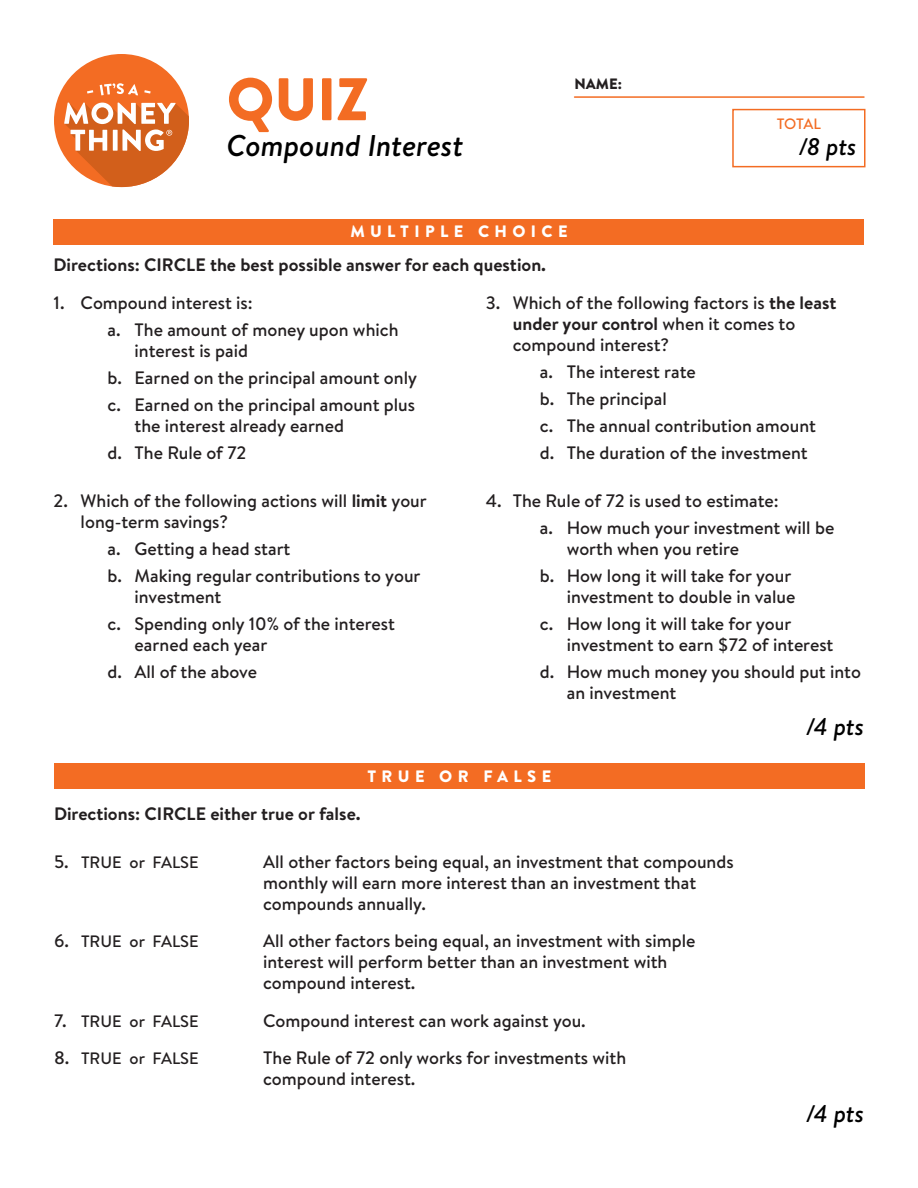
<style>
.page{position:relative;width:918px;height:1188px;background:#fff}
.page>*{position:absolute;margin:0;border:0;box-sizing:border-box;transform-origin:0 0}
.t1{font:900 60px "Brandon Text";color:#f36c23}
.t2{font:italic 500 30px "Brandon Text";color:#000}
.Points{font:italic 500 24px "Brandon Text";letter-spacing:-.005em;color:#000}
.Q_-_True_or_False{font:500 18px/21px "Brandon Text";color:#231f20}
.Overview_Text{font:700 18px "Brandon Text";color:#231f20}
.Directions{font:700 18px "Brandon Text";color:#231f20}
.Q_-_True_or_False-2{font:500 16.5px "Brandon Text";color:#231f20}
.Subhead_-_White{font:900 16.5px "Brandon Text";letter-spacing:.325em;color:#fff}
.Total{font:500 15px "Brandon Text";letter-spacing:-.025em;color:#f36c23}
.Name{font:900 15px "Brandon Text";color:#231f20}
.s1{font-weight:700}
.s2{font-size:18px}
</style>
<div class="page">
<div style="left:54px;top:763px;width:811px;height:26px;background:#f36c23"></div>
<div style="left:54px;top:219px;width:810px;height:26px;background:#f36c23"></div>
<div style="left:732px;top:109px;width:134px;height:58px;border:2px solid #f36c23"></div>
<hr style="left:575px;top:96px;width:289px;height:2px;background:#f36c23">
<div style="left:54px;top:54px;width:135px;height:133px;background:#f36c23;border-radius:50%"></div>
<svg style="left:100px;top:83px;width:38px;height:12px"></svg>
<svg style="left:87px;top:90px;width:6px;height:4px"></svg>
<svg style="left:144px;top:90px;width:7px;height:4px"></svg>
<svg style="left:64px;top:103px;width:125px;height:84px"></svg>
<p class="t1" style="left:227px;top:57px;width:144px">QUIZ</p>
<p class="t2" style="left:227px;top:125px;width:238px">Compound Interest</p>
<p class="Name" style="left:575px;top:73px;width:49px">NAME:</p>
<p class="Subhead_-_White" style="left:350px;top:220px;width:219px">MULTIPLE CHOICE</p>
<p class="Overview_Text" style="left:54px;top:252px;width:494px">Directions: CIRCLE the best possible answer for each question.</p>
<p class="Total" style="left:777px;top:113px;width:46px">TOTAL</p>
<p class="Points" style="left:799px;top:130px;width:59px">/8 pts</p>
<p class="Q_-_True_or_False" style="left:54px;top:292px;width:201px">1. Compound interest is:</p>
<p class="Q_-_True_or_False" style="left:135px;top:319px;width:265px;text-indent:-27px">a. The amount of money upon which interest is paid</p>
<p class="Q_-_True_or_False" style="left:108px;top:367px;width:311px">b. Earned on the principal amount only</p>
<p class="Q_-_True_or_False" style="left:135px;top:394px;width:282px;text-indent:-27px">c. Earned on the principal amount plus the interest already earned</p>
<p class="Q_-_True_or_False" style="left:108px;top:442px;width:140px">d. The Rule of 72</p>
<p class="Q_-_True_or_False" style="left:81px;top:490px;width:348px;text-indent:-27px">2. Which of the following actions will <span class="s1">limit</span> your long-term savings?</p>
<p class="Q_-_True_or_False" style="left:108px;top:538px;width:184px">a. Getting a head start</p>
<p class="Q_-_True_or_False" style="left:135px;top:565px;width:287px;text-indent:-27px">b. Making regular contributions to your investment</p>
<p class="Q_-_True_or_False" style="left:135px;top:613px;width:262px;text-indent:-27px">c. Spending only 10% of the interest earned each year</p>
<p class="Q_-_True_or_False" style="left:108px;top:661px;width:151px">d. All of the above</p>
<p class="Q_-_True_or_False" style="left:513px;top:292px;width:325px;text-indent:-27px">3. Which of the following factors is <span class="s1">the least under your control</span> when it comes to compound interest?</p>
<p class="Q_-_True_or_False" style="left:540px;top:361px;width:158px">a. The interest rate</p>
<p class="Q_-_True_or_False" style="left:540px;top:388px;width:129px">b. The principal</p>
<p class="Q_-_True_or_False" style="left:540px;top:415px;width:278px">c. The annual contribution amount</p>
<p class="Q_-_True_or_False" style="left:540px;top:442px;width:269px">d. The duration of the investment</p>
<p class="Q_-_True_or_False" style="left:486px;top:490px;width:294px">4. The Rule of 72 is used to estimate:</p>
<p class="Q_-_True_or_False" style="left:567px;top:517px;width:269px;text-indent:-27px">a. How much your investment will be worth when you retire</p>
<p class="Q_-_True_or_False" style="left:540px;top:565px;width:257px;text-align:right">b. How long it will take for your investment to double in value</p>
<p class="Q_-_True_or_False" style="left:567px;top:613px;width:268px;text-indent:-27px">c. How long it will take for your investment to earn $72 of interest</p>
<p class="Q_-_True_or_False" style="left:567px;top:661px;width:296px;text-indent:-27px">d. How much money you should put into an investment</p>
<p class="Points" style="left:806px;top:710px;width:59px">/4 pts</p>
<p class="Subhead_-_White" style="left:367px;top:764px;width:185px">TRUE OR FALSE</p>
<p class="Directions" style="left:54px;top:801px;width:308px">Directions: CIRCLE either true or false.</p>
<p class="Q_-_True_or_False-2" style="left:54px;top:850px;width:146px"><span class="s2">5.</span> TRUE or FALSE</p>
<p class="Q_-_True_or_False" style="left:263px;top:850px;width:472px">All other factors being equal, an investment that compounds monthly will earn more interest than an investment that compounds annually.</p>
<p class="Q_-_True_or_False-2" style="left:54px;top:930px;width:146px"><span class="s2">6.</span> TRUE or FALSE</p>
<p class="Q_-_True_or_False" style="left:263px;top:930px;width:434px">All other factors being equal, an investment with simple interest will perform better than an investment with compound interest.</p>
<p class="Q_-_True_or_False-2" style="left:54px;top:1009px;width:146px"><span class="s2">7.</span> TRUE or FALSE</p>
<p class="Q_-_True_or_False" style="left:263px;top:1009px;width:324px">Compound interest can work against you.</p>
<p class="Q_-_True_or_False-2" style="left:54px;top:1047px;width:146px"><span class="s2">8.</span> TRUE or FALSE</p>
<p class="Q_-_True_or_False" style="left:263px;top:1047px;width:364px">The Rule of 72 only works for investments with compound interest.</p>
<p class="Points" style="left:806px;top:1097px;width:59px">/4 pts</p>
</div>
